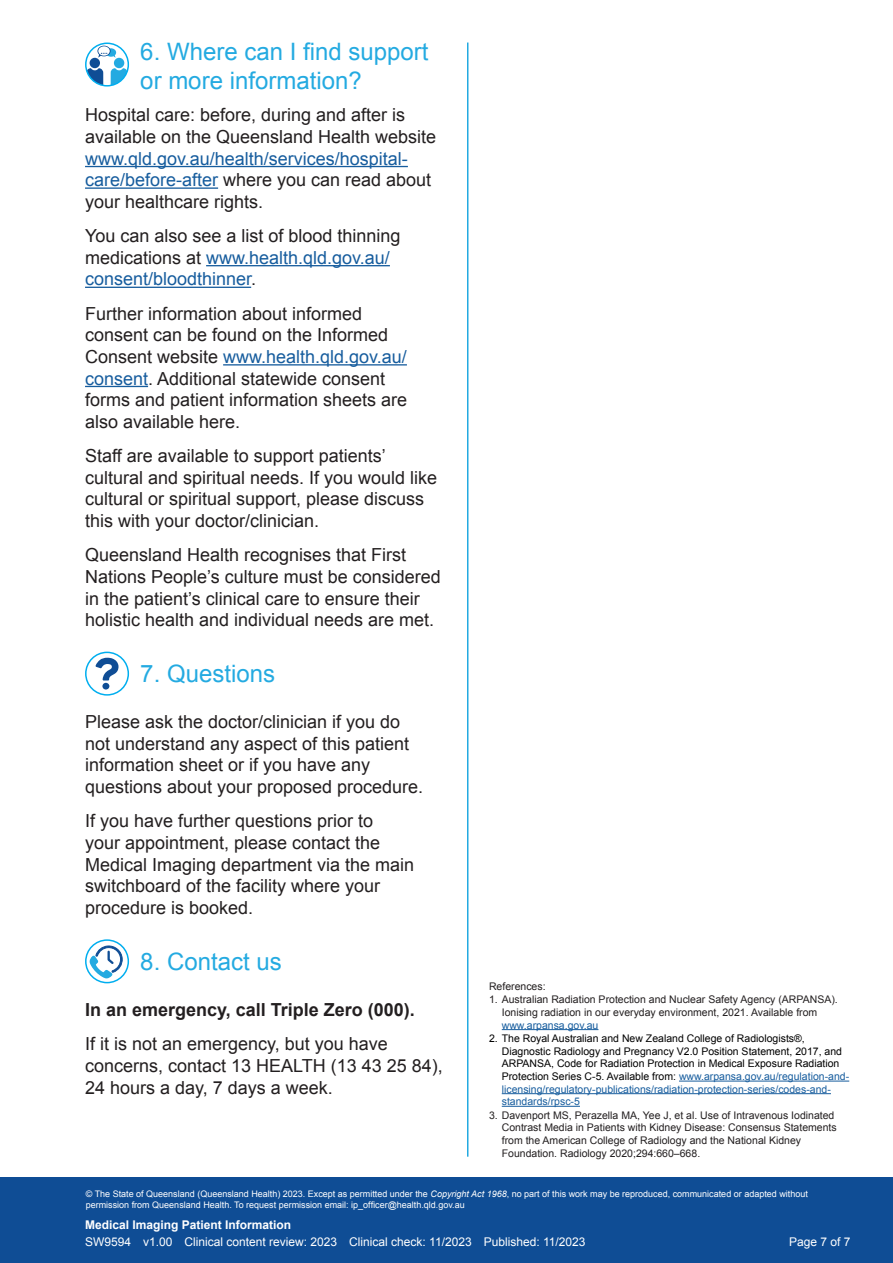
<style>
.page{position:relative;width:893px;height:1263px;background:#fff}
.page>*{position:absolute;margin:0;border:0;box-sizing:border-box;transform-origin:0 0}
.t1{font:24px/28.8px "Arial";color:#24aae1}
.t2{font:18px/21.6px "Arial";color:#231f20}
.t3{font:18px/21.6px "Arial";color:#175d9e}
.t4{font:700 18px "Arial";color:#231f20}
.t5{font:12px "Arial";color:#fff}
.t6{font:700 12px "Arial";color:#fff}
.t7{font:10.5px/12.6px "Arial";color:#231f20}
.t8{font:10.5px/12.6px "Arial";color:#000}
.t9{font:10.5px "Arial";color:#175d9e}
.t10{font:9px/10.8px "Arial";color:#fff}
.s1{color:#231f20}
.s2{color:#175d9e}
.s3{font-style:italic}
</style>
<div class="page">
<div style="left:0;top:1178px;width:893px;height:85px;background:#0f4d95"></div>
<hr style="left:467px;top:43px;width:1px;height:1114px;background:#24aae1">
<hr style="left:85px;top:166px;width:323px;height:1px;background:#175d9e">
<hr style="left:85px;top:187px;width:133px;height:2px;background:#175d9e">
<hr style="left:206px;top:265px;width:184px;height:1px;background:#175d9e">
<hr style="left:85px;top:287px;width:166px;height:1px;background:#175d9e">
<hr style="left:223px;top:364px;width:184px;height:1px;background:#175d9e">
<hr style="left:85px;top:386px;width:63px;height:1px;background:#175d9e">
<svg style="left:86px;top:46px;width:42px;height:38px"></svg>
<div style="left:114px;top:58px;width:10px;height:10px;background:#24aae1;border-radius:50%"></div>
<div style="left:85px;top:43px;width:44px;height:44px;border:2px solid #00aeef;border-radius:50%"></div>
<svg style="left:86px;top:652px;width:42px;height:43px"></svg>
<svg style="left:96px;top:658px;width:23px;height:31px"></svg>
<div style="left:85px;top:652px;width:44px;height:44px;border:2px solid #00aeef;border-radius:50%"></div>
<svg style="left:86px;top:940px;width:42px;height:43px"></svg>
<svg style="left:89px;top:945px;width:34px;height:34px"></svg>
<div style="left:85px;top:939px;width:44px;height:44px;border:2px solid #00aeef;border-radius:50%"></div>
<hr style="left:502px;top:1029px;width:96px;height:1px;background:#175d9e">
<hr style="left:679px;top:1081px;width:170px;height:1px;background:#175d9e">
<hr style="left:502px;top:1093px;width:329px;height:1px;background:#175d9e">
<hr style="left:502px;top:1106px;width:78px;height:1px;background:#175d9e">
<h1 class="t1" style="left:140px;top:37px;width:290px">6. Where can I find support or more information?</h1>
<p class="t2" style="left:85px;top:104px;width:353px">Hospital care: before, during and after is available on the Queensland Health website</p>
<p class="t3" style="left:85px;top:148px;width:348px">www.qld.gov.au/health/services/hospital&shy;care/before-after <span class="s1">where you can read about your healthcare rights.</span></p>
<p class="t2" style="left:85px;top:225px;width:317px">You can also see a list of blood thinning medications at <span class="s2">www.health.qld.gov.au/ consent/bloodthinner</span>.</p>
<p class="t2" style="left:85px;top:303px;width:324px">Further information about informed consent can be found on the Informed Consent website <span class="s2">www.health.qld.gov.au/ consent</span>. Additional statewide consent forms and patient information sheets are also available here.</p>
<p class="t2" style="left:85px;top:445px;width:354px">Staff are available to support patients’ cultural and spiritual needs. If you would like cultural or spiritual support, please discuss this with your doctor/clinician.</p>
<p class="t2" style="left:85px;top:544px;width:357px">Queensland Health recognises that First Nations People’s culture must be considered in the patient’s clinical care to ensure their holistic health and individual needs are met.</p>
<h1 class="t1" style="left:140px;top:660px;width:136px">7. Questions</h1>
<p class="t2" style="left:85px;top:711px;width:340px">Please ask the doctor/clinician if you do not understand any aspect of this patient information sheet or if you have any questions about your proposed procedure.</p>
<p class="t2" style="left:85px;top:810px;width:331px">If you have further questions prior to<br>your appointment, please contact the Medical Imaging department via the main switchboard of the facility where your procedure is booked.</p>
<h1 class="t1" style="left:140px;top:947px;width:143px">8. Contact us</h1>
<p class="t4" style="left:85px;top:998px;width:331px">In an emergency, call Triple Zero (000).</p>
<p class="t2" style="left:85px;top:1033px;width:359px">If it is not an emergency, but you have concerns, contact 13 HEALTH (13 43 25 84),<br>24 hours a day, 7 days a week.</p>
<p class="t7" style="left:489px;top:980px;width:58px">References:</p>
<p class="t7" style="left:502px;top:993px;width:337px;text-indent:-13px">1. Australian Radiation Protection and Nuclear Safety Agency (ARPANSA).<br>Ionising radiation in our everyday environment, 2021. Available from</p>
<p class="t9" style="left:502px;top:1018px;width:98px">www.arpansa.gov.au</p>
<p class="t8" style="left:502px;top:1032px;width:349px;text-indent:-13px">2. The Royal Australian and New Zealand College of Radiologists®, Diagnostic Radiology and Pregnancy V2.0 Position Statement, 2017, and ARPANSA, Code for Radiation Protection in Medical Exposure Radiation Protection Series C-5. Available from: <span class="s2">www.arpansa.gov.au/regulation-and&shy;licensing/regulatory-publications/radiation-protection-series/codes-and&shy;standards/rpsc-5</span></p>
<p class="t7" style="left:502px;top:1109px;width:336px;text-indent:-13px">3. Davenport MS, Perazella MA, Yee J, et al. Use of Intravenous Iodinated Contrast Media in Patients with Kidney Disease: Consensus Statements from the American College of Radiology and the National Kidney Foundation. Radiology 2020;294:660–668.</p>
<p class="t10" style="left:86px;top:1189px;width:724px">© The State of Queensland (Queensland Health) 2023. Except as permitted under the <span class="s3">Copyright Act 1968</span>, no part of this work may be reproduced, communicated or adapted without permission from Queensland Health. To request permission email: ip_officer@health.qld.gov.au</p>
<p class="t6" style="left:85px;top:1217px;width:208px">Medical Imaging Patient Information</p>
<p class="t5" style="left:85px;top:1234px;width:502px">SW9594 v1.00 Clinical content review: 2023 Clinical check: 11/2023 Published: 11/2023</p>
<p class="t5" style="left:789px;top:1234px;width:63px">Page 7 of 7</p>
</div>
